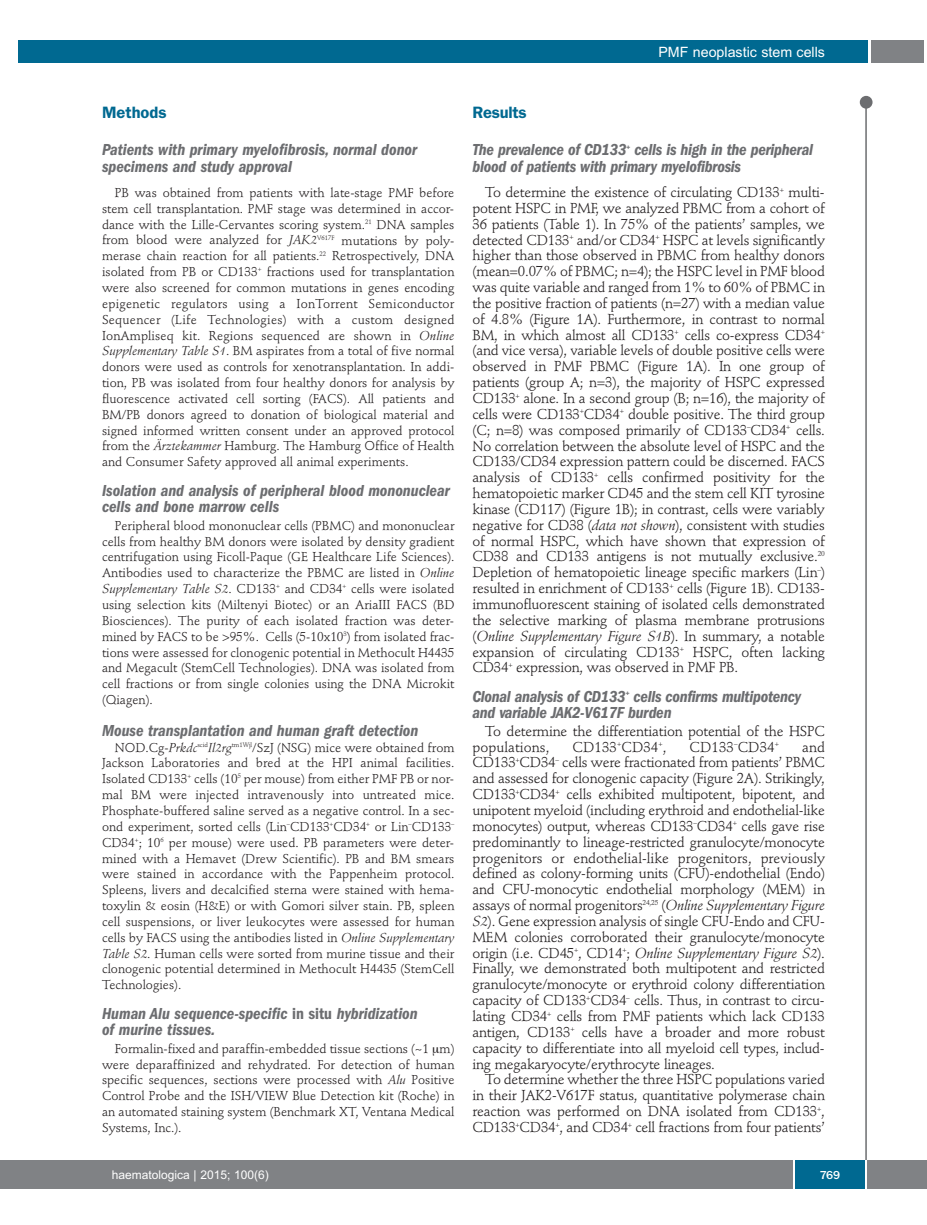
<style>
.page{position:relative;width:927px;height:1225px;background:#fff}
.page>*{position:absolute;margin:0;border:0;box-sizing:border-box;transform-origin:0 0}
.t1{font:italic 600 condensed 16.5px/16.5px "Franklin Gothic";color:#6c6d70}
.t2{font:600 16.5px "Franklin Gothic";letter-spacing:-.01em;color:#006991}
.t3{font:14.25px/15.9px "Stempel Schneidler";letter-spacing:-.015em;color:#231f20;text-align:justify}
.t4{font:14.25px "Stempel Schneidler";letter-spacing:.005em;color:#231f20}
.t5{font:14.25px "Arial";color:#fff}
.t6{font:12.75px/15.9px "Stempel Schneidler";color:#231f20;text-align:justify}
.t7{font:12px "Arial";color:#fff}
.t8{font:500 12px "Franklin Gothic";color:#fff}
.s1{font-style:italic}
.s2{font-style:normal}
</style>
<div class="page">
<div style="left:0;top:1160px;width:17px;height:28px;background:#808285"></div>
<div style="left:860px;top:96px;width:12px;height:13px;background:#6c6d70;border-radius:50%"></div>
<hr style="left:865px;top:98px;width:2px;height:1062px;background:#6c6d70">
<div style="left:871px;top:40px;width:52px;height:22px;background:#808285"></div>
<div style="left:18px;top:40px;width:849px;height:22px;background:#006991"></div>
<div style="left:17px;top:1160px;width:910px;height:28px;background:#808285"></div>
<div style="left:795px;top:1160px;width:70px;height:28px;background:#006991"></div>
<hr style="left:793px;top:1160px;width:2px;height:28px;background:#fff">
<hr style="left:865px;top:1160px;width:2px;height:28px;background:#fff">
<p class="t5" style="left:658px;top:44px;width:168px">PMF neoplastic stem cells</p>
<p class="t2" style="left:102px;top:106px;width:66px">Methods</p>
<p class="t1" style="left:102px;top:143px;width:317px">Patients with primary myelofibrosis, normal donor specimens and study approval</p>
<p class="t6" style="left:102px;top:186px;width:354px;text-indent:13px">PB was obtained from patients with late-stage PMF before stem cell transplantation. PMF stage was determined in accor&shy;dance with the Lille-Cervantes scoring system.<sup>21</sup> DNA samples from blood were analyzed for <span class="s1">JAK2</span><sup>V617F</sup> mutations by poly&shy;merase chain reaction for all patients.<sup>22</sup> Retrospectively, DNA isolated from PB or CD133<sup>+</sup> fractions used for transplantation were also screened for common mutations in genes encoding epigenetic regulators using a IonTorrent Semiconductor Sequencer (Life Technologies) with a custom designed IonAmpliseq kit. Regions sequenced are shown in <span class="s1">Online Supplementary Table S1</span>. BM aspirates from a total of five normal donors were used as controls for xenotransplantation. In addi&shy;tion, PB was isolated from four healthy donors for analysis by fluorescence activated cell sorting (FACS). All patients and BM/PB donors agreed to donation of biological material and signed informed written consent under an approved protocol from the <span class="s1">Ärztekammer</span> Hamburg. The Hamburg Office of Health and Consumer Safety approved all animal experiments.</p>
<p class="t1" style="left:102px;top:483px;width:349px">Isolation and analysis of peripheral blood mononuclear cells and bone marrow cells</p>
<p class="t6" style="left:102px;top:518px;width:354px;text-indent:13px">Peripheral blood mononuclear cells (PBMC) and mononuclear cells from healthy BM donors were isolated by density gradient centrifugation using Ficoll-Paque (GE Healthcare Life Sciences).<br>Antibodies used to characterize the PBMC are listed in <span class="s1">Online Supplementary Table S2</span>. CD133<sup>+</sup> and CD34<sup>+</sup> cells were isolated using selection kits (Miltenyi Biotec) or an AriaIII FACS (BD Biosciences). The purity of each isolated fraction was deter&shy;mined by FACS to be &gt;95%. Cells (5-10x10<sup>3</sup>) from isolated frac&shy;tions were assessed for clonogenic potential in Methocult H4435 and Megacult (StemCell Technologies). DNA was isolated from cell fractions or from single colonies using the DNA Microkit (Qiagen).</p>
<p class="t1" style="left:102px;top:723px;width:318px">Mouse transplantation and human graft detection</p>
<p class="t6" style="left:102px;top:740px;width:354px;text-indent:13px">NOD.Cg-<span class="s1">Prkdc</span><sup>scid</sup><span class="s1">Il2rg</span><sup>tm1Wjl</sup>/SzJ (NSG) mice were obtained from Jackson Laboratories and bred at the HPI animal facilities.<br>Isolated CD133<sup>+</sup> cells (10<sup>5</sup> per mouse) from either PMF PB or nor&shy;mal BM were injected intravenously into untreated mice.<br>Phosphate-buffered saline served as a negative control. In a sec&shy;ond experiment, sorted cells (Lin<sup>–</sup>CD133<sup>+</sup>CD34<sup>+</sup> or Lin<sup>–</sup>CD133<sup>– </sup>CD34<sup>+</sup>; 10<sup>6</sup> per mouse) were used. PB parameters were deter&shy;mined with a Hemavet (Drew Scientific). PB and BM smears were stained in accordance with the Pappenheim protocol.<br>Spleens, livers and decalcified sterna were stained with hema&shy;toxylin &amp; eosin (H&amp;E) or with Gomori silver stain. PB, spleen cell suspensions, or liver leukocytes were assessed for human cells by FACS using the antibodies listed in <span class="s1">Online Supplementary Table S2</span>. Human cells were sorted from murine tissue and their clonogenic potential determined in Methocult H4435 (StemCell Technologies).</p>
<p class="t1" style="left:102px;top:1006px;width:317px">Human Alu sequence-specific <span class="s2">in situ</span> hybridization of murine tissues.</p>
<p class="t6" style="left:102px;top:1041px;width:354px;text-indent:13px">Formalin-fixed and paraffin-embedded tissue sections (~1 m) were deparaffinized and rehydrated. For detection of human specific sequences, sections were processed with <span class="s1">Alu</span> Positive Control Probe and the ISH/VIEW Blue Detection kit (Roche) in an automated staining system (Benchmark XT, Ventana Medical Systems, Inc.).</p>
<p class="t2" style="left:472px;top:106px;width:56px">Results</p>
<p class="t1" style="left:472px;top:143px;width:342px">The prevalence of CD133<sup>+</sup> cells is high in the peripheral blood of patients with primary myelofibrosis</p>
<p class="t3" style="left:472px;top:185px;width:354px;text-indent:13px">To determine the existence of circulating CD133<sup>+</sup> multi&shy;potent HSPC in PMF, we analyzed PBMC from a cohort of 36 patients (Table 1). In 75% of the patients’ samples, we detected CD133<sup>+</sup> and/or CD34<sup>+</sup> HSPC at levels significantly higher than those observed in PBMC from healthy donors (mean=0.07% of PBMC; n=4); the HSPC level in PMF blood was quite variable and ranged from 1% to 60% of PBMC in the positive fraction of patients (n=27) with a median value of 4.8% (Figure 1A). Furthermore, in contrast to normal BM, in which almost all CD133<sup>+</sup> cells co-express CD34<sup>+ </sup>(and vice versa), variable levels of double positive cells were observed in PMF PBMC (Figure 1A). In one group of patients (group A; n=3), the majority of HSPC expressed CD133<sup>+</sup> alone. In a second group (B; n=16), the majority of cells were CD133<sup>+</sup>CD34<sup>+</sup> double positive. The third group (C; n=8) was composed primarily of CD133<sup>–</sup>CD34<sup>+</sup> cells.<br>No correlation between the absolute level of HSPC and the CD133/CD34 expression pattern could be discerned. FACS analysis of CD133<sup>+</sup> cells confirmed positivity for the hematopoietic marker CD45 and the stem cell KIT tyrosine kinase (CD117) (Figure 1B); in contrast, cells were variably negative for CD38 (<span class="s1">data not shown</span>), consistent with studies of normal HSPC, which have shown that expression of CD38 and CD133 antigens is not mutually exclusive.<sup>20<br></sup>Depletion of hematopoietic lineage specific markers (Lin<sup>–</sup>) resulted in enrichment of CD133<sup>+</sup> cells (Figure 1B). CD133- immunofluorescent staining of isolated cells demonstrated the selective marking of plasma membrane protrusions (<span class="s1">Online Supplementary Figure S1B</span>). In summary, a notable expansion of circulating CD133<sup>+</sup> HSPC, often lacking CD34<sup>+</sup> expression, was observed in PMF PB.</p>
<p class="t1" style="left:472px;top:689px;width:330px">Clonal analysis of CD133<sup>+</sup> cells confirms multipotency and variable JAK2-V617F burden</p>
<p class="t3" style="left:472px;top:724px;width:354px;text-indent:13px">To determine the differentiation potential of the HSPC populations,</p>
<p class="t3" style="left:472px;top:740px;width:354px;text-indent:330px">and CD133<sup>+</sup>CD34<sup>–</sup> cells were fractionated from patients’ PBMC and assessed for clonogenic capacity (Figure 2A). Strikingly, CD133<sup>+</sup>CD34<sup>+</sup> cells exhibited multipotent, bipotent, and unipotent myeloid (including erythroid and endothelial-like monocytes) output, whereas CD133<sup>–</sup>CD34<sup>+</sup> cells gave rise predominantly to lineage-restricted granulocyte/monocyte progenitors or endothelial-like progenitors, previously defined as colony-forming units (CFU)-endothelial (Endo) and CFU-monocytic endothelial morphology (MEM) in assays of normal progenitors<sup>24,25</sup> (<span class="s1">Online Supplementary Figure S2</span>). Gene expression analysis of single CFU-Endo and CFU-MEM colonies corroborated their granulocyte/monocyte origin (i.e. CD45<sup>+</sup>, CD14<sup>+</sup>; <span class="s1">Online Supplementary Figure S2</span>).<br>Finally, we demonstrated both multipotent and restricted granulocyte/monocyte or erythroid colony differentiation capacity of CD133<sup>+</sup>CD34<sup>–</sup> cells. Thus, in contrast to circu&shy;lating CD34<sup>+</sup> cells from PMF patients which lack CD133 antigen, CD133<sup>+</sup> cells have a broader and more robust capacity to differentiate into all myeloid cell types, includ&shy;ing megakaryocyte/erythrocyte lineages.</p>
<p class="t3" style="left:472px;top:1073px;width:354px;text-indent:13px">To determine whether the three HSPC populations varied in their JAK2-V617F status, quantitative polymerase chain reaction was performed on DNA isolated from CD133<sup>+</sup>, CD133<sup>+</sup>CD34<sup>+</sup>, and CD34<sup>+</sup> cell fractions from four patients’</p>
<p class="t4" style="left:573px;top:741px;width:95px">CD133<sup>+</sup>CD34<sup>+</sup>,</p>
<p class="t4" style="left:690px;top:741px;width:91px">CD133<sup>–</sup>CD34<sup>+</sup></p>
<p class="t7" style="left:112px;top:1167px;width:158px">haematologica | 2015; 100(6)</p>
<p class="t8" style="left:820px;top:1167px;width:22px">769</p>
</div>
